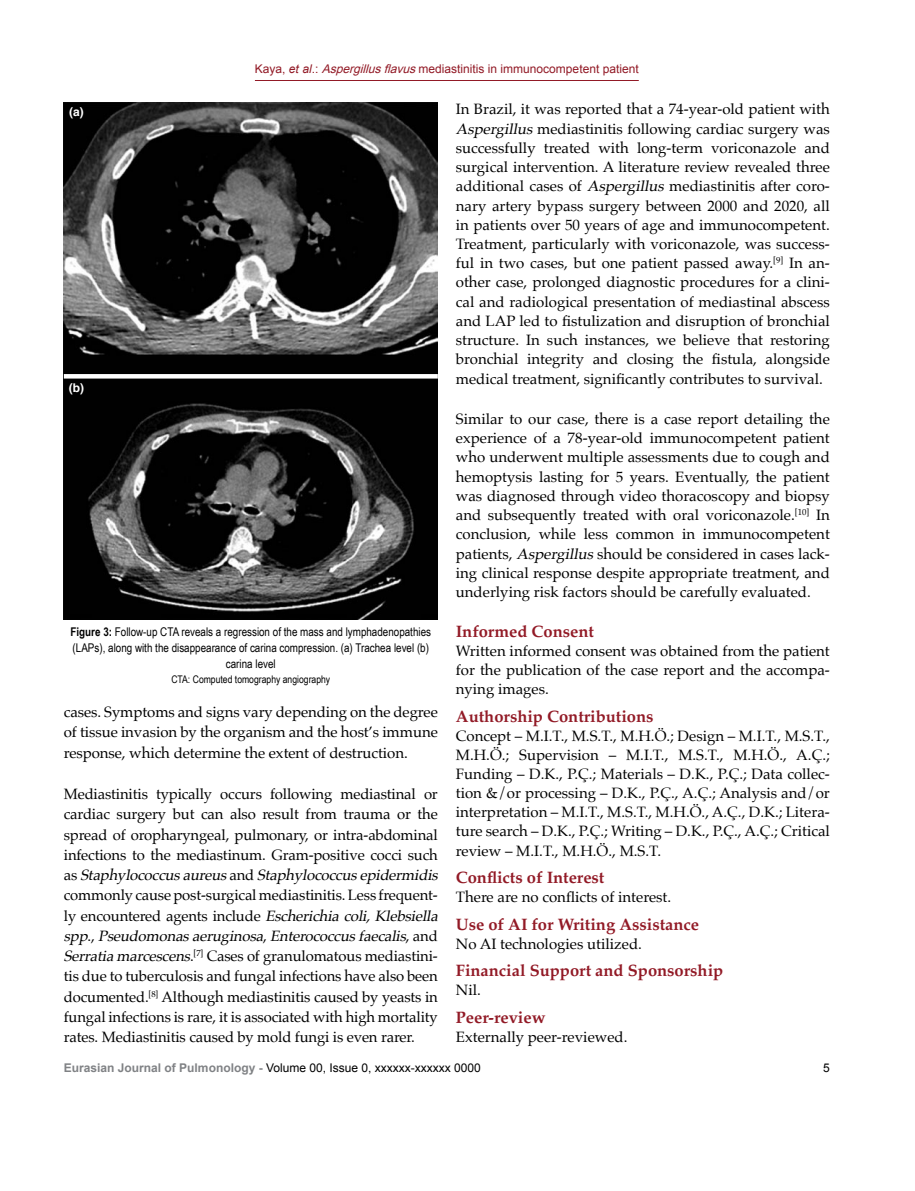
<style>
.page{position:relative;width:915px;height:1191px;background:#fff}
.page>*{position:absolute;margin:0;border:0;box-sizing:border-box;transform-origin:0 0}
.t1{font:700 16.5px "Palatino";color:#921a26}
.t2{font:15px/19.2px "Palatino";letter-spacing:-.01em;color:#000;text-align:justify}
.t3{font:12px/15.8px "Arial Narrow";color:#000;text-align:center}
.t4{font:12px "Arial";color:#921a26}
.t5{font:12px "Arial";color:#000}
.t6{font:700 12px "Helvetica";color:#fff}
.t7{font:10.5px "Arial Narrow";color:#000}
.s1{font-style:italic}
.s2{font-weight:700}
.s3{font-weight:700;color:#808285}
</style>
<div class="page">
<hr style="left:255px;top:80px;width:383px;height:1px;background:#921a26">
<img style="left:64px;top:102px;width:373px;height:517px">
<svg style="left:64px;top:374px;width:373px;height:4px"></svg>
<p class="t4" style="left:255px;top:60px;width:385px">Kaya, <span class="s1">et al</span>.: <span class="s1">Aspergillusflavus</span>mediastinitis in immunocompetent patient</p>
<p class="t6" style="left:69px;top:102px;width:16px">(a)</p>
<p class="t6" style="left:69px;top:378px;width:17px">(b)</p>
<p class="t3" style="left:70px;top:623px;width:362px"><span class="s2">Figure 3:</span> Follow-up CTA reveals a regression of the mass and lymphadenopathies (LAPs), along with the disappearance of carina compression. (a) Trachea level (b) carina level</p>
<p class="t7" style="left:171px;top:672px;width:160px">CTA: Computed tomography angiography</p>
<p class="t2" style="left:64px;top:701px;width:375px;line-height:20.2px">cases. Symptoms and signs vary depending on the degree of tissue invasion by the organism and the host’s immune response, which determine the extent of destruction.</p>
<p class="t2" style="left:64px;top:783px;width:380px;line-height:20.2px;text-align:left">Mediastinitis typically occurs following mediastinal or cardiac surgery but can also result from trauma or the spread of oropharyngeal, pulmonary, or intra-abdominal infections to the mediastinum. Gram-positive cocci such a s <span class="s1">Staphylococcusaureus</span>a n d <span class="s1">Staphylococcusepidermidis </span>commonly cause post-surgical mediastinitis. Less frequent&shy;l y e n c o u n t e r e d a g e n t s i n c l u d e <span class="s1">Escherichiacoli,Klebsiella spp</span>. , <span class="s1">Pseudomonasaeruginosa</span>, <span class="s1">Enterococcusfaecalis</span>, a n d <span class="s1">Serratiamarcescens</span>.<sup>[7]</sup> Cases of granulomatous mediastini&shy;tis due to tuberculosis and fungal infections have also been documented.<sup>[8]</sup> Although mediastinitis caused by yeasts in fungal infections is rare, it is associated with high mortality rates. Mediastinitis caused by mold fungi is even rarer.</p>
<p class="t2" style="left:455px;top:100px;width:375px">In Brazil, it was reported that a 74-year-old patient with <span class="s1">Aspergillus</span>mediastinitis following cardiac surgery was successfully treated with long-term voriconazole and surgical intervention. A literature review revealed three additional cases of <span class="s1">Aspergillus</span>mediastinitis after coro&shy;nary artery bypass surgery between 2000 and 2020, all in patients over 50 years of age and immunocompetent.<br>Treatment, particularly with voriconazole, was success&shy;ful in two cases, but one patient passed away.<sup>[9]</sup> In an&shy;other case, prolonged diagnostic procedures for a clini&shy;cal and radiological presentation of mediastinal abscess and LAP led to fistulization and disruption of bronchial structure. In such instances, we believe that restoring bronchial integrity and closing the fistula, alongside medical treatment, significantly contributes to survival.</p>
<p class="t2" style="left:455px;top:409px;width:375px">Similar to our case, there is a case report detailing the experience of a 78-year-old immunocompetent patient who underwent multiple assessments due to cough and hemoptysis lasting for 5 years. Eventually, the patient was diagnosed through video thoracoscopy and biopsy and subsequently treated with oral voriconazole.<sup>[10]</sup> In conclusion, while less common in immunocompetent patients, <span class="s1">Aspergillus</span>should be considered in cases lack&shy;ing clinical response despite appropriate treatment, and underlying risk factors should be carefully evaluated.</p>
<p class="t1" style="left:455px;top:617px;width:139px">Informed Consent</p>
<p class="t2" style="left:455px;top:641px;width:375px">Written informed consent was obtained from the patient for the publication of the case report and the accompa&shy;nying images.</p>
<p class="t1" style="left:455px;top:702px;width:199px">Authorship Contributions</p>
<p class="t2" style="left:455px;top:726px;width:375px">Concept – M.I.T., M.S.T., M.H.Ö.; Design – M.I.T., M.S.T., M.H.Ö.; Supervision – M.I.T., M.S.T., M.H.Ö., A.Ç.; Funding – D.K., P.Ç.; Materials – D.K., P.Ç.; Data collec&shy;tion &amp;/or processing – D.K., P.Ç., A.Ç.; Analysis and/or interpretation – M.I.T., M.S.T., M.H.Ö., A.Ç., D.K.; Litera&shy;ture search – D.K., P.Ç.; Writing – D.K., P.Ç., A.Ç.; Critical review – M.I.T., M.H.Ö., M.S.T.</p>
<p class="t1" style="left:455px;top:863px;width:150px">Conflicts of Interest</p>
<p class="t2" style="left:455px;top:887px;width:217px">There are no conflicts of interest.</p>
<p class="t1" style="left:455px;top:910px;width:245px">Use of AI for Writing Assistance</p>
<p class="t2" style="left:455px;top:934px;width:187px">No AI technologies utilized.</p>
<p class="t1" style="left:455px;top:956px;width:269px">Financial Support and Sponsorship</p>
<p class="t2" style="left:455px;top:980px;width:26px">Nil.</p>
<p class="t1" style="left:455px;top:1003px;width:91px">Peer-review</p>
<p class="t2" style="left:455px;top:1027px;width:173px">Externally peer-reviewed.</p>
<p class="t5" style="left:64px;top:1060px;width:418px"><span class="s3">Eurasian Journal of Pulmonology -</span> Volume 00, Issue 0, xxxxxx-xxxxxx 0000</p>
<p class="t5" style="left:822px;top:1060px;width:8px">5</p>
</div>
